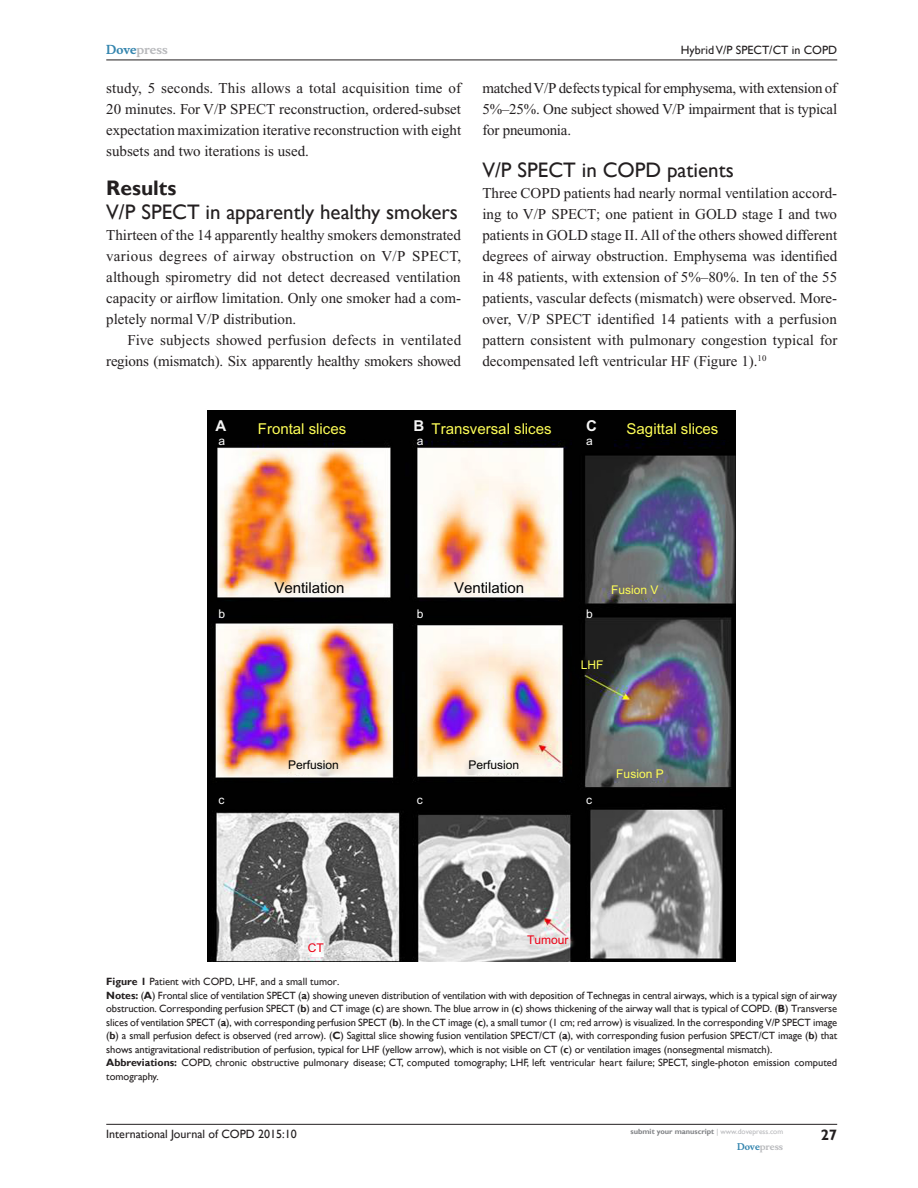
<style>
.page{position:relative;width:918px;height:1188px;background:#fff}
.page>*{position:absolute;margin:0;border:0;box-sizing:border-box;transform-origin:0 0}
.H2-after-H1{font:21px "Gill Sans";color:#231f20}
.t1{font:700 21px "Gill Sans";color:#231f20}
.TxF{font:15px/21px "Times New Roman";color:#231f20;text-align:justify}
.Tx{font:15px/21px "Times New Roman";letter-spacing:-.015em;color:#231f20;text-align:justify}
.t2{font:15px "Arial";color:#ffff57}
.t3{font:15px "Arial";color:#000}
.t4{font:700 15px "Arial";color:#f5f5f5}
.RunFolio-R{font:700 15px "Gill Sans";color:#231f20}
.RunF-R{font:12px "Gill Sans";color:#231f20}
.RunH-R{font:12px "Gill Sans";color:#231f20}
.t5{font:12px "Arial";color:#000}
.t6{font:12px "Arial";color:#ffff57}
.RunH-Brand-R{font:700 12px "Musee";color:#b8b9bc}
.t7{font:12px "Arial";color:#fff}
.t8{font:12px "Arial";color:#ec0014}
.FigSNRI{font:10.5px/13.5px "Gill Sans";color:#231f20;text-align:justify}
.FC{font:10.5px "Gill Sans";color:#231f20}
.RunF-Brand-R{font:700 9px "Musee";color:#b8b9bc}
.RunF-SubmityourMS-R{font:700 7.5px "Gill Sans";color:#808285}
.s1{color:#3485ae}
.s2{font-weight:700}
.s3{font-weight:400;color:#b8b9bc}
</style>
<div class="page">
<hr style="left:106px;top:1124px;width:731px;height:1px;background:#231f20">
<hr style="left:106px;top:60px;width:731px;height:1px;background:#231f20">
<div style="left:208px;top:411px;width:528px;height:30px;background:#010101"></div>
<img style="left:208px;top:441px;width:528px;height:520px">
<p class="RunH-Brand-R" style="left:106px;top:43px;width:63px"><span class="s1">Dove</span>press</p>
<p class="Tx" style="left:106px;top:77px;width:357px">study, 5 seconds. This allows a total acquisition time of 20 minutes. For V/P SPECT reconstruction, ordered-subset expectation maximization iterative reconstruction with eight subsets and two iterations is used.</p>
<h1 class="t1" style="left:106px;top:175px;width:72px">Results</h1>
<p class="H2-after-H1" style="left:106px;top:199px;width:353px">V/P SPECT in apparently healthy smokers</p>
<p class="TxF" style="left:106px;top:224px;width:357px">Thirteen of the 14 apparently healthy smokers demonstrated various degrees of airway obstruction on V/P SPECT, although spirometry did not detect decreased ventilation capacity or airflow limitation. Only one smoker had a com&shy;pletely normal V/P distribution.</p>
<p class="Tx" style="left:106px;top:329px;width:357px;text-align:right">Five subjects showed perfusion defects in ventilated regions (mismatch). Six apparently healthy smokers showed</p>
<p class="RunH-R" style="left:681px;top:43px;width:158px">Hybrid V/P SPECT/CT in COPD</p>
<p class="Tx" style="left:482px;top:77px;width:356px">matched V/P defects typical for emphysema, with extension of 5%–25%. One subject showed V/P impairment that is typical for pneumonia.</p>
<h2 class="H2-after-H1" style="left:482px;top:157px;width:253px">V/P SPECT in COPD patients</h2>
<p class="TxF" style="left:482px;top:182px;width:357px">Three COPD patients had nearly normal ventilation accord&shy;ing to V/P SPECT; one patient in GOLD stage I and two patients in GOLD stage II. All of the others showed different degrees of airway obstruction. Emphysema was identified in 48 patients, with extension of 5%–80%. In ten of the 55 patients, vascular defects (mismatch) were observed. More&shy;over, V/P SPECT identified 14 patients with a perfusion pattern consistent with pulmonary congestion typical for decompensated left ventricular HF (Figure 1).<sup>10</sup></p>
<p class="t4" style="left:216px;top:416px;width:12px">A</p>
<p class="t4" style="left:414px;top:416px;width:12px">B</p>
<p class="t4" style="left:586px;top:416px;width:12px">C</p>
<p class="t7" style="left:219px;top:434px;width:8px">a</p>
<p class="t7" style="left:417px;top:434px;width:8px">a</p>
<p class="t7" style="left:586px;top:434px;width:8px">a</p>
<p class="t2" style="left:432px;top:420px;width:122px">Transversal slices</p>
<p class="t2" style="left:627px;top:420px;width:93px">Sagittal slices</p>
<p class="t2" style="left:258px;top:420px;width:90px">Frontal slices</p>
<p class="t3" style="left:274px;top:579px;width:72px">Ventilation</p>
<p class="t3" style="left:454px;top:579px;width:72px">Ventilation</p>
<p class="t7" style="left:219px;top:607px;width:8px">b</p>
<p class="t7" style="left:417px;top:607px;width:8px">b</p>
<p class="t7" style="left:586px;top:607px;width:8px">b</p>
<p class="t6" style="left:611px;top:583px;width:49px">Fusion V</p>
<p class="t6" style="left:581px;top:658px;width:24px">LHF</p>
<p class="t5" style="left:288px;top:758px;width:52px">Perfusion</p>
<p class="t5" style="left:469px;top:758px;width:52px">Perfusion</p>
<p class="t7" style="left:219px;top:793px;width:7px">c</p>
<p class="t7" style="left:417px;top:793px;width:7px">c</p>
<p class="t7" style="left:586px;top:793px;width:7px">c</p>
<p class="t6" style="left:616px;top:767px;width:49px">Fusion P</p>
<p class="t8" style="left:308px;top:941px;width:17px">CT</p>
<p class="t8" style="left:527px;top:933px;width:43px">Tumour</p>
<p class="FC" style="left:106px;top:975px;width:235px"><span class="s2">Figure 1</span> Patient with COPD, LH F, and a small tumor.</p>
<p class="FigSNRI" style="left:106px;top:988px;width:732px"><span class="s2">Notes:</span> (<span class="s2">A</span>) Frontal slice of ventilation SPECT (<span class="s2">a</span>) showing uneven distribution of ventilation with with deposition of Technegas in central airways, which is a typical sign of airway obstruction. Corresponding perfusion SPECT (<span class="s2">b</span>) and CT image (<span class="s2">c</span>) are shown. The blue arrow in (<span class="s2">c</span>) shows thickening of the airway wall that is typical of COPD. (<span class="s2">B</span>) Transverse slices of ventilation SPECT (<span class="s2">a</span>), with corresponding perfusion SPECT (<span class="s2">b</span>). In the CT image (<span class="s2">c</span>), a small tumor (1 cm; red arrow) is visualized. In the corresponding V/P SPECT image (<span class="s2">b</span>) a small perfusion defect is observed (red arrow). (<span class="s2">C</span>) Sagittal slice showing fusion ventilation SPECT/CT (<span class="s2">a</span>), with corresponding fusion perfusion SPECT/CT image (<span class="s2">b</span>) that shows antigravitational redistribution of perfusion, typical for LHF (yellow arrow), which is not visible on CT (<span class="s2">c</span>) or ventilation images (nonsegmental mismatch).</p>
<p class="FigSNRI" style="left:106px;top:1056px;width:732px"><span class="s2">Abbreviations:</span> COPD, chronic obstructive pulmonary disease; CT, computed tomography; LHF, left ventricular heart failure; SPECT, single-photon emission computed tomography.</p>
<p class="RunF-R" style="left:106px;top:1127px;width:192px">International Journal of COPD 2015:10</p>
<p class="RunF-SubmityourMS-R" style="left:631px;top:1127px;width:154px">submit your manuscript <span class="s3">| www.dovepress.com</span></p>
<p class="RunF-Brand-R" style="left:737px;top:1141px;width:48px"><span class="s1">Dove</span>press</p>
<p class="RunFolio-R" style="left:821px;top:1126px;width:18px">27</p>
</div>
